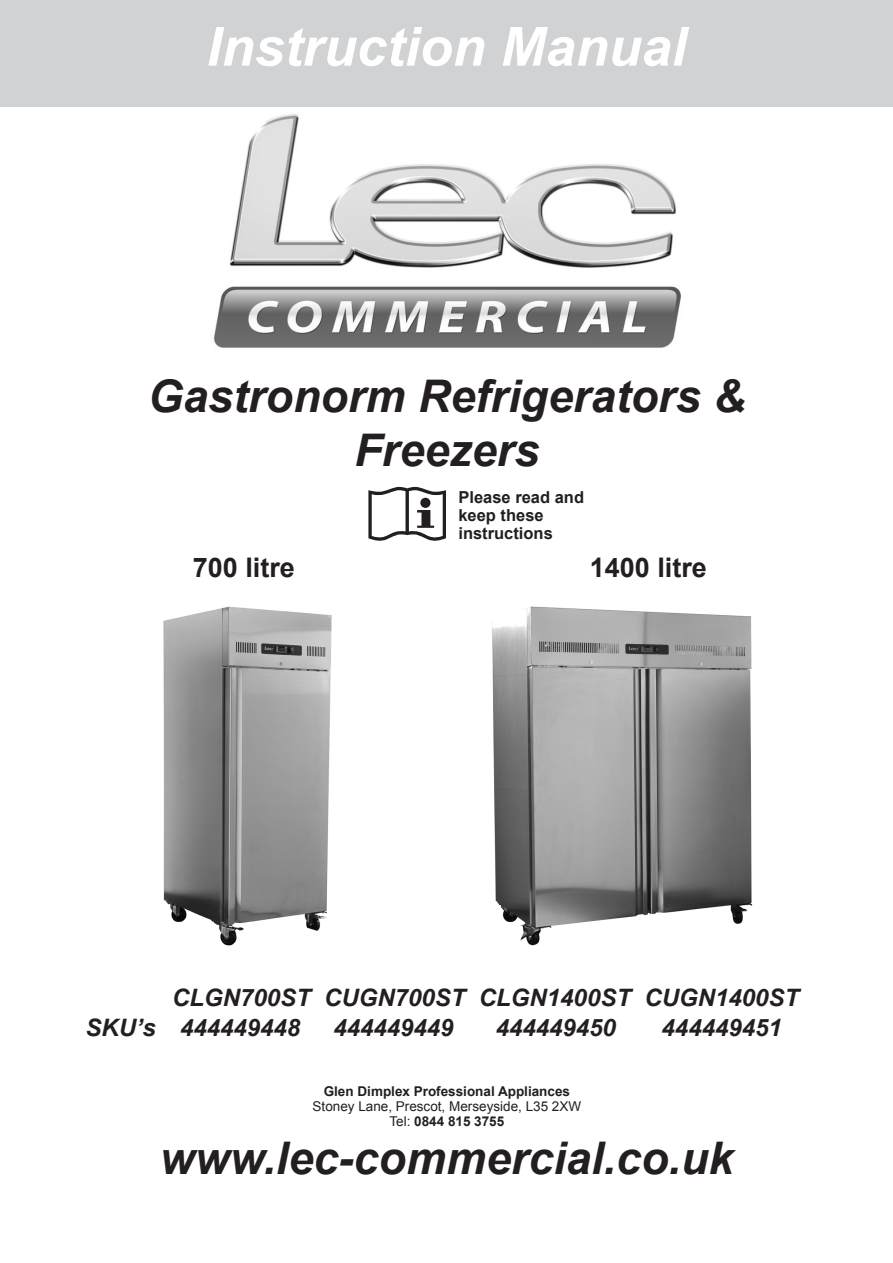
<style>
.page{position:relative;width:893px;height:1263px;background:#fff}
.page>*{position:absolute;margin:0;border:0;box-sizing:border-box;transform-origin:0 0}
.t1{font:italic 700 54px "Arial";color:#fff}
.t2{font:italic 700 45px/54px "Arial";color:#231f20;text-align:center}
.GD_Main_header{font:700 27px "Arial";color:#231f20}
.t3{font:italic 700 24px "Arial";color:#231f20}
.t4{font:700 16.5px/18px "Arial";color:#231f20}
.GD_Main_header-2{font:700 13.5px "Arial";color:#231f20}
.GD_Main_header-3{font:13.5px "Arial";color:#231f20}
.s1{font-weight:400}
</style>
<div class="page">
<div style="left:0;top:0;width:893px;height:106px;background:#d1d2d4"></div>
<svg style="left:368px;top:487px;width:78px;height:54px"></svg>
<div style="left:420px;top:498px;width:10px;height:10px;background:#231f20;border-radius:50%"></div>
<img style="left:214px;top:114px;width:467px;height:234px">
<img style="left:163px;top:606px;width:169px;height:340px">
<img style="left:492px;top:606px;width:261px;height:340px">
<p class="t1" style="left:206px;top:12px;width:482px">Instruction Manual</p>
<p class="t2" style="left:148px;top:371px;width:599px">Gastronorm Refrigerators &amp;<br>Freezers</p>
<p class="t4" style="left:458px;top:489px;width:127px">Please read and</p>
<p class="t4" style="left:458px;top:507px;width:96px">keep these instructions</p>
<p class="GD_Main_header" style="left:193px;top:550px;width:104px">700 litre</p>
<p class="GD_Main_header" style="left:590px;top:550px;width:119px">1400 litre</p>
<p class="t3" style="left:172px;top:982px;width:628px">CLGN700ST CUGN700ST CLGN1400ST CUGN1400ST</p>
<p class="t3" style="left:85px;top:1012px;width:216px">SKU’s 444449448</p>
<p class="t3" style="left:333px;top:1012px;width:122px">444449449</p>
<p class="t3" style="left:496px;top:1012px;width:122px">444449450</p>
<p class="t3" style="left:662px;top:1012px;width:122px">444449451</p>
<p class="GD_Main_header-2" style="left:324px;top:1082px;width:248px">Glen Dimplex Professional Appliances</p>
<p class="GD_Main_header-3" style="left:313px;top:1098px;width:270px">Stoney Lane, Prescot, Merseyside, L35 2XW</p>
<p class="GD_Main_header-2" style="left:389px;top:1112px;width:116px"><span class="s1">Tel:</span> 0844 815 3755</p>
<p class="t2" style="left:160px;top:1133px;width:575px">www.lec-commercial.co.uk</p>
</div>
